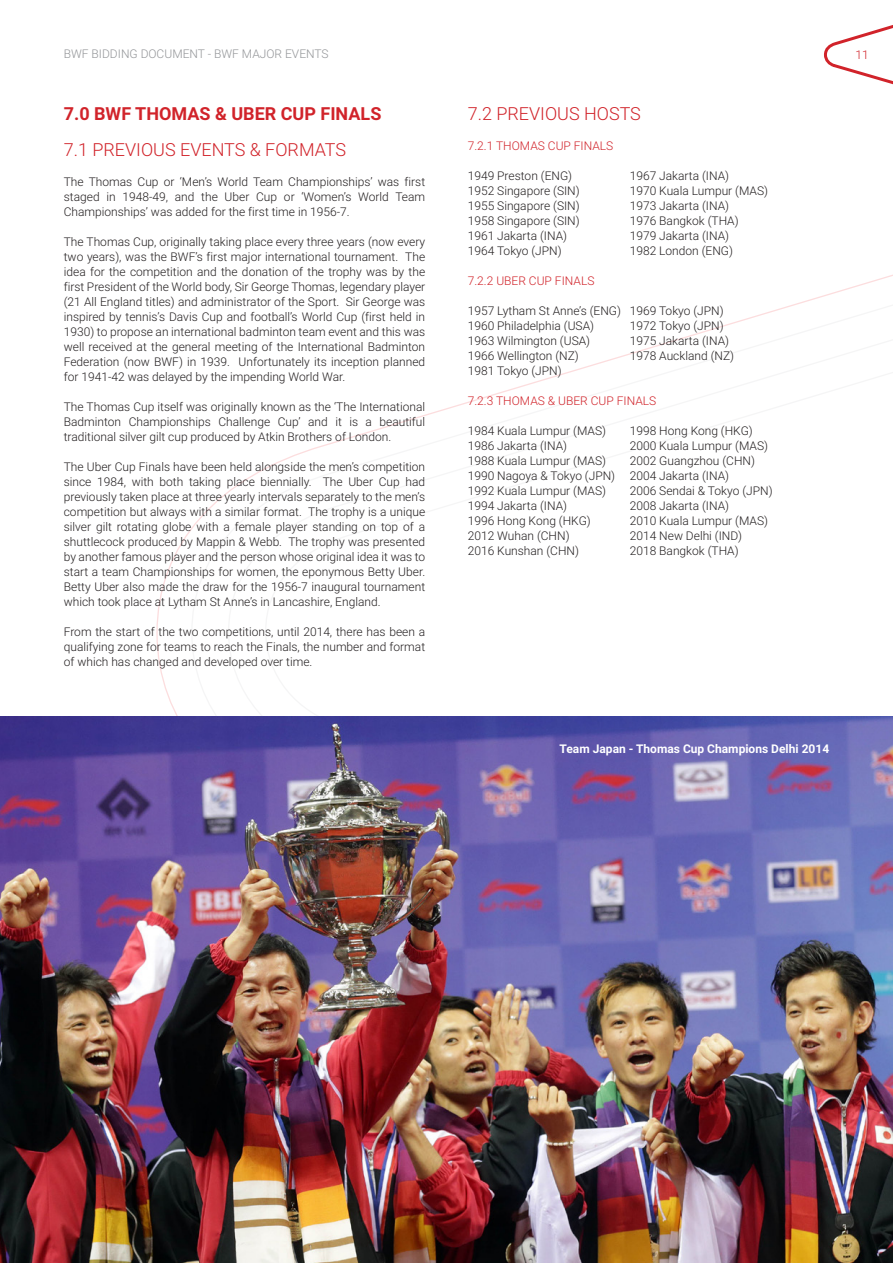
<style>
.page{position:relative;width:893px;height:1263px;background:#fff}
.page>*{position:absolute;margin:0;border:0;box-sizing:border-box;transform-origin:0 0}
.t1{font:300 18px "Roboto";color:#d1232a}
.t2{font:700 18px "Roboto";color:#d1232a}
.t3{font:300 12px/15px "Roboto";color:#231f20;text-align:justify}
.t4{font:300 12px "Roboto";color:#d1232a}
.t5{font:700 12px "Roboto";color:#fff}
.t6{font:300 12px "Roboto";color:#939598}
</style>
<div class="page">
<svg style="left:824px;top:25px;width:69px;height:60px"></svg>
<img style="left:0;top:717px;width:893px;height:546px">
<p class="t6" style="left:64px;top:45px;width:266px">BWF BIDDING DOCUMENT - BWF MAJOR EVENTS</p>
<p class="t4" style="left:855px;top:46px;width:15px">11</p>
<h1 class="t2" style="left:64px;top:101px;width:319px">7.0 BWF THOMAS &amp; UBER CUP FINALS</h1>
<h1 class="t1" style="left:64px;top:137px;width:284px">7.1 PREVIOUS EVENTS &amp; FORMATS</h1>
<p class="t3" style="left:64px;top:174px;width:363px">The Thomas Cup or ‘Men’s World Team Championships’ was first staged in 1948-49, and the Uber Cup or ‘Women’s World Team Championships’ was added for the first time in 1956-7.</p>
<p class="t3" style="left:64px;top:234px;width:363px">The Thomas Cup, originally taking place every three years (now every two years), was the BWF’s first major international tournament. The idea for the competition and the donation of the trophy was by the first President of the World body, Sir George Thomas, legendary player (21 All England titles) and administrator of the Sport. Sir George was inspired by tennis’s Davis Cup and football’s World Cup (first held in 1930) to propose an international badminton team event and this was well received at the general meeting of the International Badminton Federation (now BWF) in 1939. Unfortunately its inception planned for 1941-42 was delayed by the impending World War.</p>
<p class="t3" style="left:64px;top:399px;width:363px">The Thomas Cup itself was originally known as the ‘The International Badminton Championships Challenge Cup’ and it is a beautiful traditional silver gilt cup produced by Atkin Brothers of London.</p>
<p class="t3" style="left:64px;top:459px;width:363px">The Uber Cup Finals have been held alongside the men’s competition since 1984, with both taking place biennially. The Uber Cup had previously taken place at three yearly intervals separately to the men’s competition but always with a similar format. The trophy is a unique silver gilt rotating globe with a female player standing on top of a shuttlecock produced by Mappin &amp; Webb. The trophy was presented by another famous player and the person whose original idea it was to start a team Championships for women, the eponymous Betty Uber.<br>Betty Uber also made the draw for the 1956-7 inaugural tournament which took place at Lytham St Anne’s in Lancashire, England.</p>
<p class="t3" style="left:64px;top:624px;width:363px">From the start of the two competitions, until 2014, there has been a qualifying zone for teams to reach the Finals, the number and format of which has changed and developed over time.</p>
<h1 class="t1" style="left:468px;top:101px;width:175px">7.2 PREVIOUS HOSTS</h1>
<p class="t4" style="left:468px;top:137px;width:147px">7.2.1 THOMAS CUP FINALS</p>
<p class="t3" style="left:468px;top:168px;width:106px">1949 Preston (ENG)</p>
<p class="t3" style="left:630px;top:168px;width:101px">1967 Jakarta (INA)</p>
<p class="t3" style="left:468px;top:183px;width:113px">1952 Singapore (SIN)</p>
<p class="t3" style="left:630px;top:183px;width:140px">1970 Kuala Lumpur (MAS)</p>
<p class="t3" style="left:468px;top:198px;width:113px">1955 Singapore (SIN)</p>
<p class="t3" style="left:630px;top:198px;width:101px">1973 Jakarta (INA)</p>
<p class="t3" style="left:468px;top:213px;width:113px">1958 Singapore (SIN)</p>
<p class="t3" style="left:630px;top:213px;width:110px">1976 Bangkok (THA)</p>
<p class="t3" style="left:468px;top:228px;width:101px">1961 Jakarta (INA)</p>
<p class="t3" style="left:630px;top:228px;width:101px">1979 Jakarta (INA)</p>
<p class="t3" style="left:468px;top:243px;width:95px">1964 Tokyo (JPN)</p>
<p class="t3" style="left:630px;top:243px;width:105px">1982 London (ENG)</p>
<p class="t4" style="left:468px;top:272px;width:128px">7.2.2 UBER CUP FINALS</p>
<p class="t3" style="left:468px;top:303px;width:257px">1957 Lytham St Anne’s (ENG) 1969 Tokyo (JPN)<br>1960 Philadelphia (USA)</p>
<p class="t3" style="left:630px;top:318px;width:95px">1972 Tokyo (JPN)</p>
<p class="t3" style="left:468px;top:333px;width:124px">1963 Wilmington (USA)</p>
<p class="t3" style="left:630px;top:333px;width:101px">1975 Jakarta (INA)</p>
<p class="t3" style="left:468px;top:348px;width:113px">1966 Wellington (NZ)</p>
<p class="t3" style="left:630px;top:348px;width:106px">1978 Auckland (NZ)</p>
<p class="t3" style="left:468px;top:363px;width:95px">1981 Tokyo (JPN)</p>
<p class="t4" style="left:468px;top:392px;width:190px">7.2.3 THOMAS &amp; UBER CUP FINALS</p>
<p class="t3" style="left:468px;top:423px;width:140px">1984 Kuala Lumpur (MAS)</p>
<p class="t3" style="left:630px;top:423px;width:125px">1998 Hong Kong (HKG)</p>
<p class="t3" style="left:468px;top:438px;width:101px">1986 Jakarta (INA)</p>
<p class="t3" style="left:630px;top:438px;width:140px">2000 Kuala Lumpur (MAS)</p>
<p class="t3" style="left:468px;top:453px;width:140px">1988 Kuala Lumpur (MAS)</p>
<p class="t3" style="left:468px;top:453px;width:289px;text-align:left;text-indent:162px">2002 Guangzhou (CHN)<br>1990 Nagoya &amp; Tokyo (JPN) 2004 Jakarta (INA)<br>1992 Kuala Lumpur (MAS)</p>
<p class="t3" style="left:630px;top:483px;width:144px">2006 Sendai &amp; Tokyo (JPN)</p>
<p class="t3" style="left:468px;top:498px;width:101px">1994 Jakarta (INA)</p>
<p class="t3" style="left:630px;top:498px;width:101px">2008 Jakarta (INA)</p>
<p class="t3" style="left:468px;top:513px;width:125px">1996 Hong Kong (HKG)</p>
<p class="t3" style="left:630px;top:513px;width:140px">2010 Kuala Lumpur (MAS)</p>
<p class="t3" style="left:468px;top:528px;width:103px">2012 Wuhan (CHN)</p>
<p class="t3" style="left:630px;top:528px;width:114px">2014 New Delhi (IND)</p>
<p class="t3" style="left:468px;top:543px;width:113px">2016 Kunshan (CHN)</p>
<p class="t3" style="left:630px;top:543px;width:110px">2018 Bangkok (THA)</p>
<p class="t5" style="left:560px;top:740px;width:271px">Team Japan - Thomas Cup Champions Delhi 2014</p>
</div>
